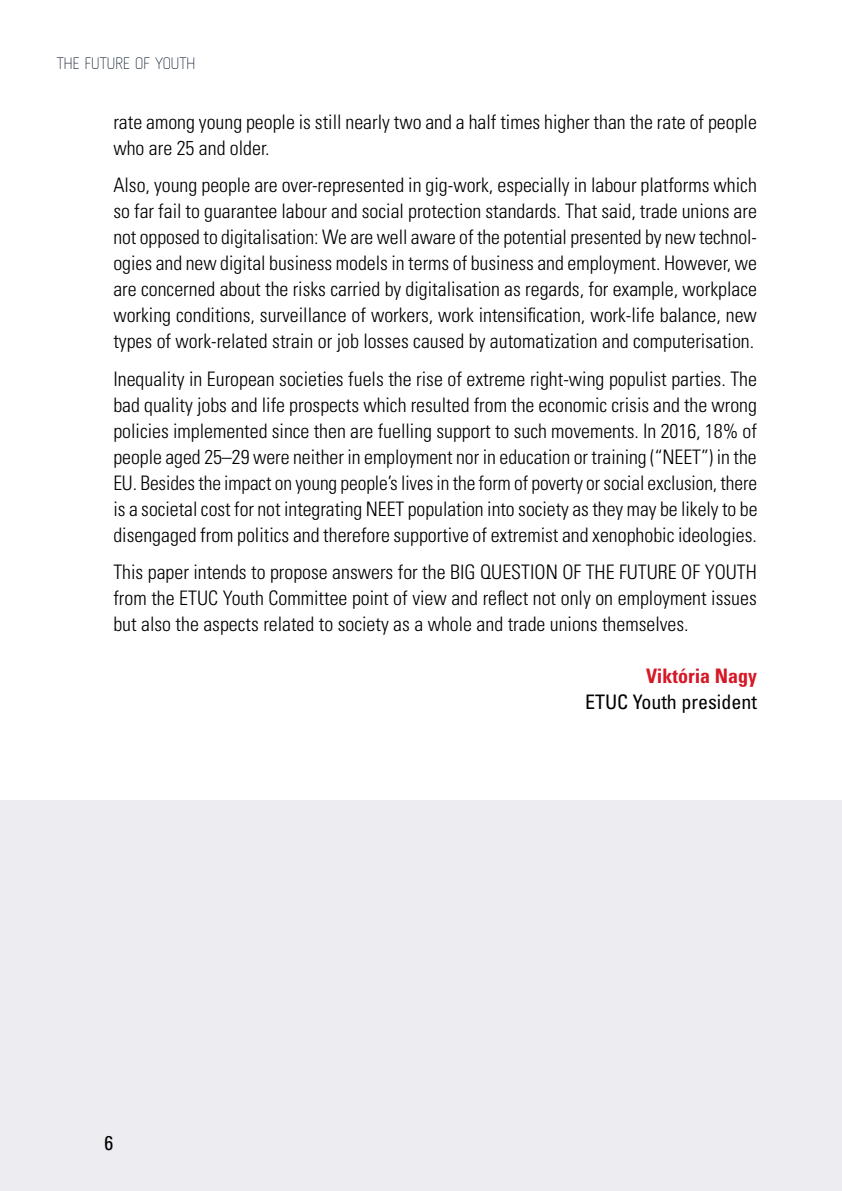
<style>
.page{position:relative;width:842px;height:1191px;background:#fff}
.page>*{position:absolute;margin:0;border:0;box-sizing:border-box;transform-origin:0 0}
.t1{font:300 condensed 20px/26px "Univers";color:#000;text-align:justify}
.t2{font:condensed 20px "Univers";color:#000}
.t3{font:700 condensed 20px "Univers";color:#d61726}
.t4{font:16px "Fishmonger";color:#000f23}
</style>
<div class="page">
<div style="left:0;top:801px;width:842px;height:390px;background:#ededf1"></div>
<p class="t4" style="left:57px;top:55px;width:140px">THE FUTURE OF YOUTH</p>
<p class="t1" style="left:113px;top:109px;width:645px">rate among young people is still nearly two and a half times higher than the rate of people who are 25 and older.</p>
<p class="t1" style="left:113px;top:172px;width:645px">Also, young people are over-represented in gig-work, especially in labour platforms which so far fail to guarantee labour and social protection standards. That said, trade unions are not opposed to digitalisation: We are well aware of the potential presented by new technol&shy;ogies and new digital business models in terms of business and employment. However, we are concerned about the risks carried by digitalisation as regards, for example, workplace working conditions, surveillance of workers, work intensification, work-life balance, new types of work-related strain or job losses caused by automatization and computerisation.</p>
<p class="t1" style="left:113px;top:365px;width:646px">Inequality in European societies fuels the rise of extreme right-wing populist parties. The bad quality jobs and life prospects which resulted from the economic crisis and the wrong policies implemented since then are fuelling support to such movements. In 2016, 18% of people aged 25–29 were neither in employment nor in education or training (“NEET”) in the EU. Besides the impact on young people’s lives in the form of poverty or social exclusion, there is a societal cost for not integrating NEET population into society as they may be likely to be disengaged from politics and therefore supportive of extremist and xenophobic ideologies.</p>
<p class="t1" style="left:113px;top:559px;width:645px">This paper intends to propose answers for the BIG QUESTION OF THE FUTURE OF YOUTH from the ETUC Youth Committee point of view and reflect not only on employment issues but also the aspects related to society as a whole and trade unions themselves.</p>
<p class="t3" style="left:646px;top:664px;width:112px">Viktória Nagy</p>
<p class="t2" style="left:585px;top:689px;width:173px">ETUC Youth president</p>
<p class="t2" style="left:105px;top:1130px;width:10px">6</p>
</div>
